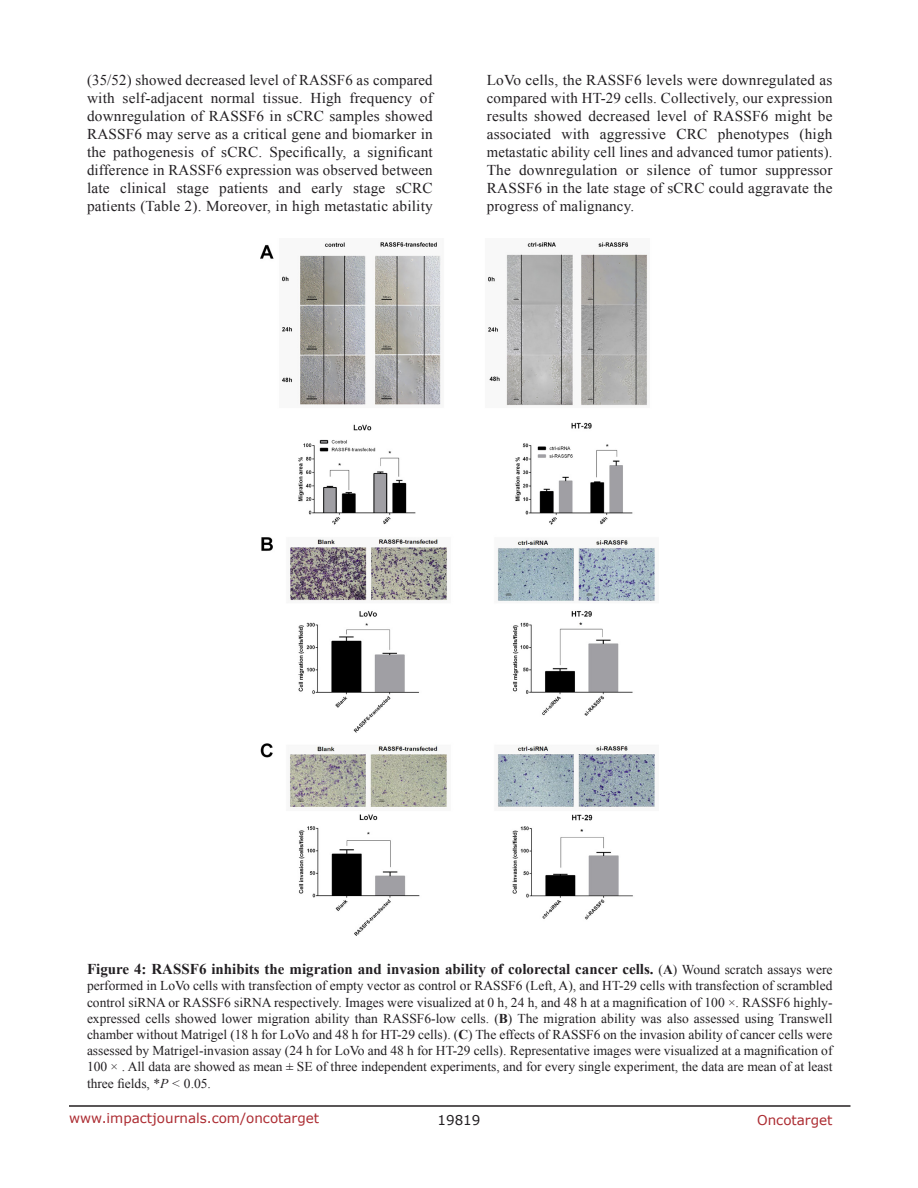
<style>
.page{position:relative;width:918px;height:1188px;background:#fff}
.page>*{position:absolute;margin:0;border:0;box-sizing:border-box;transform-origin:0 0}
.BodyText{font:15px/18px "Times New Roman";letter-spacing:.01em;color:#221f22;text-align:justify}
.FigureText{font:700 15px "Times New Roman";color:#221f22}
.FigureText-2{font:13.5px/16.2px "Times New Roman";color:#221f22;text-align:justify}
.t1{font:13.5px "Verdana";color:#ac2b31}
.t2{font:13.5px "Verdana";color:#221f22}
.s1{font-weight:400;font-size:13.5px}
.s2{font-size:13.5px}
.s3{font-weight:700}
.s4{font-style:italic}
</style>
<div class="page">
<hr style="left:69px;top:1105px;width:781px;height:2px;background:#231f20">
<img style="left:261px;top:242px;width:394px;height:693px">
<p class="BodyText" style="left:87px;top:71px;width:347px">(35/52) showed decreased level of RASSF6 as compared with self-adjacent normal tissue. High frequency of downregulation of RASSF6 in sCRC samples showed RASSF6 may serve as a critical gene and biomarker in the pathogenesis of sCRC. Specifically, a significant difference in RASSF6 expression was observed between late clinical stage patients and early stage sCRC patients (Table 2). Moreover, in high metastatic ability</p>
<p class="BodyText" style="left:487px;top:71px;width:347px">LoVo cells, the RASSF6 levels were downregulated as compared with HT-29 cells. Collectively, our expression results showed decreased level of RASSF6 might be associated with aggressive CRC phenotypes (high metastatic ability cell lines and advanced tumor patients).<br>The downregulation or silence of tumor suppressor RASSF6 in the late stage of sCRC could aggravate the progress of malignancy.</p>
<p class="FigureText" style="left:87px;top:959px;width:747px">Figure 4: RASSF6 inhibits the migration and invasion ability of colorectal cancer cells. <span class="s1">(</span><span class="s2">A</span><span class="s1">) Wound scratch assays were</span></p>
<p class="FigureText-2" style="left:87px;top:977px;width:747px">performed in LoVo cells with transfection of empty vector as control or RASSF6 (Left, A), and HT-29 cells with transfection of scrambled control siRNA or RASSF6 siRNA respectively. Images were visualized at 0 h, 24 h, and 48 h at a magnification of 100 ×. RASSF6 highly&shy;expressed cells showed lower migration ability than RASSF6-low cells. (<span class="s3">B</span>) The migration ability was also assessed using Transwell chamber without Matrigel (18 h for LoVo and 48 h for HT-29 cells). (<span class="s3">C</span>) The effects of RASSF6 on the invasion ability of cancer cells were assessed by Matrigel-invasion assay (24 h for LoVo and 48 h for HT-29 cells). Representative images were visualized at a magnification of 100 × . All data are showed as mean ± SE of three independent experiments, and for every single experiment, the data are mean of at least three fields, *<span class="s4">P &lt;</span> 0.05.</p>
<p class="t1" style="left:69px;top:1109px;width:252px">www.impactjournals.com/oncotarget</p>
<p class="t2" style="left:438px;top:1111px;width:44px">19819</p>
<p class="t1" style="left:757px;top:1111px;width:77px">Oncotarget</p>
</div>
